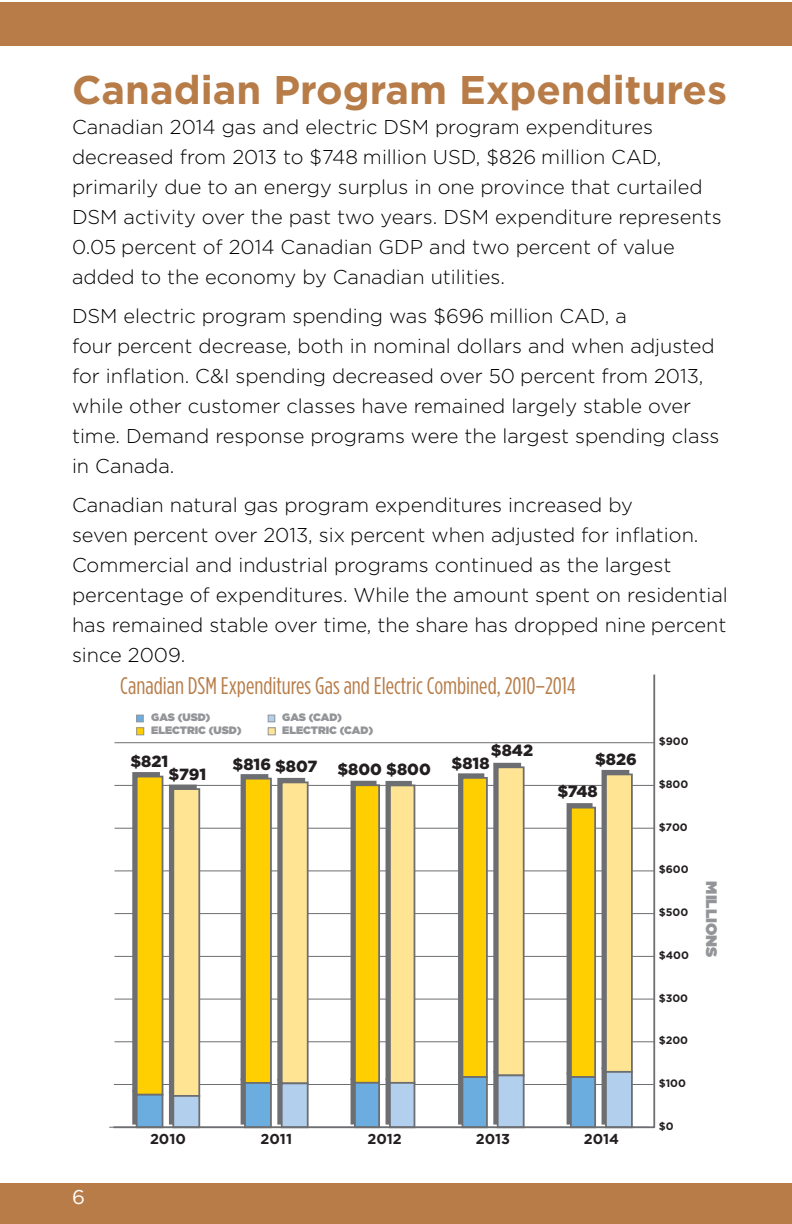
<style>
.page{position:relative;width:792px;height:1224px;background:#fff}
.page>*{position:absolute;margin:0;border:0;box-sizing:border-box;transform-origin:0 0}
.Heading_1{font:700 40px "Gotham";color:#b77c48}
.Heading_3{font:24px "Gotham Condensed";color:#b77c48}
.t1{font:300 20px/30px "Gotham";color:#000}
.t2{font:20px "Gotham";color:#fff}
.t3{font:900 16.2px "Gotham";color:#231f20}
.t4{font:900 15.2px "Gotham";color:#939598}
.t5{font:700 14.4px "Gotham";color:#231f20}
.t6{font:900 10.8px/12.8px "Gotham";color:#939598}
.t7{font:700 10.8px "Gotham";color:#231f20}
</style>
<div class="page">
<div style="left:0;top:1184px;width:792px;height:40px;background:#b77c48"></div>
<div style="left:0;top:2px;width:792px;height:43px;background:#b77c48"></div>
<hr style="left:109px;top:1127px;width:540px;height:1px;background:#6d6e71">
<svg style="left:112px;top:674px;width:544px;height:455px"></svg>
<p class="Heading_1" style="left:72px;top:63px;width:657px">Canadian Program Expenditures</p>
<p class="t1" style="left:72px;top:111px;width:651px">Canadian 2014 gas and electric DSM program expenditures decreased from 2013 to $748 million USD, $826 million CAD, primarily due to an energy surplus in one province that curtailed DSM activity over the past two years. DSM expenditure represents 0.05 percent of 2014 Canadian GDP and two percent of value added to the economy by Canadian utilities.</p>
<p class="t1" style="left:72px;top:300px;width:649px">DSM electric program spending was $696 million CAD, a<br>four percent decrease, both in nominal dollars and when adjusted for inflation. C&amp;I spending decreased over 50 percent from 2013, while other customer classes have remained largely stable over time. Demand response programs were the largest spending class in Canada.</p>
<p class="t1" style="left:72px;top:489px;width:657px">Canadian natural gas program expenditures increased by<br>seven percent over 2013, six percent when adjusted for inflation.<br>Commercial and industrial programs continued as the largest percentage of expenditures. While the amount spent on residential has remained stable over time, the share has dropped nine percent since 2009.</p>
<p class="Heading_3" style="left:120px;top:672px;width:457px">Canadian DSM Expenditures Gas and Electric Combined, 2010–2014</p>
<p class="t2" style="left:72px;top:1184px;width:14px">6</p>
<p class="t6" style="left:151px;top:711px;width:92px">GAS (USD)<br>ELECTRIC (USD)</p>
<p class="t6" style="left:282px;top:711px;width:92px">GAS (CAD)<br>ELECTRIC (CAD)</p>
<p class="t3" style="left:491px;top:739px;width:44px">$842</p>
<p class="t3" style="left:130px;top:750px;width:39px">$821</p>
<p class="t3" style="left:233px;top:753px;width:40px">$816</p>
<p class="t3" style="left:338px;top:758px;width:95px">$800 $800</p>
<p class="t3" style="left:452px;top:752px;width:39px">$818</p>
<p class="t3" style="left:275px;top:755px;width:44px">$807</p>
<p class="t3" style="left:168px;top:763px;width:39px">$791</p>
<p class="t3" style="left:595px;top:748px;width:43px">$826</p>
<p class="t3" style="left:557px;top:781px;width:42px">$748</p>
<p class="t5" style="left:150px;top:1130px;width:37px">2010</p>
<p class="t5" style="left:261px;top:1130px;width:33px">2011</p>
<p class="t5" style="left:367px;top:1130px;width:36px">2012</p>
<p class="t5" style="left:476px;top:1130px;width:36px">2013</p>
<p class="t5" style="left:584px;top:1130px;width:37px">2014</p>
<p class="t7" style="left:659px;top:734px;width:31px">$900</p>
<p class="t7" style="left:659px;top:777px;width:31px">$800</p>
<p class="t7" style="left:659px;top:820px;width:31px">$700</p>
<p class="t7" style="left:659px;top:862px;width:31px">$600</p>
<p class="t7" style="left:659px;top:905px;width:31px">$500</p>
<p class="t7" style="left:659px;top:948px;width:32px">$400</p>
<p class="t7" style="left:659px;top:991px;width:31px">$300</p>
<p class="t7" style="left:659px;top:1033px;width:31px">$200</p>
<p class="t7" style="left:659px;top:1076px;width:29px">$100</p>
<p class="t7" style="left:659px;top:1119px;width:16px">$0</p>
<p class="t4" style="left:723px;top:881px;width:78px;rotate:90deg">MILLIONS</p>
</div>
